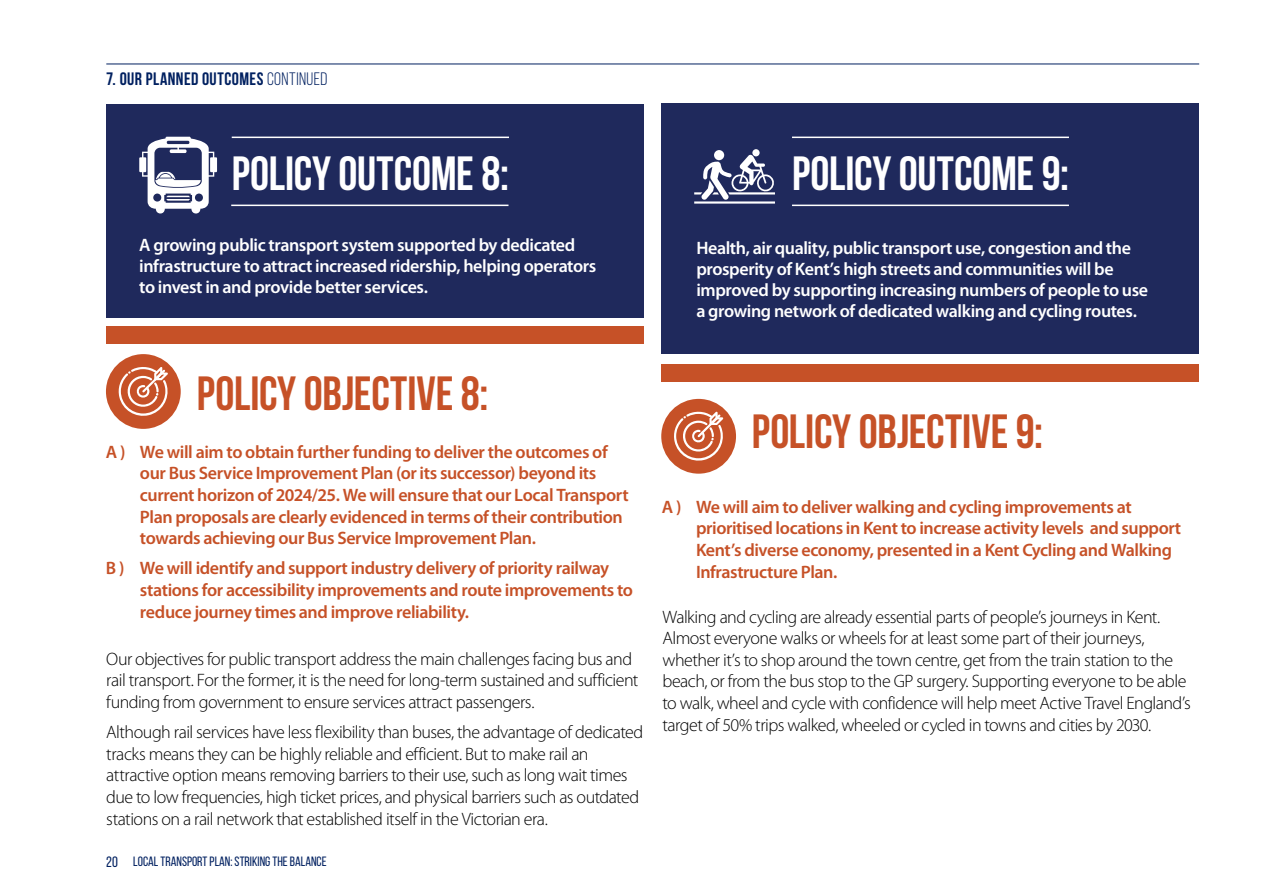
<style>
.page{position:relative;width:1263px;height:893px;background:#fff}
.page>*{position:absolute;margin:0;border:0;box-sizing:border-box;transform-origin:0 0}
.Policy_Headers{font:700 48px "Bebas Neue";color:#c65127}
.Policy_Headers-2{font:700 48px "Bebas Neue";letter-spacing:-.005em;color:#fff}
.Body_text{font:300 18px/21.6px "Myriad Pro";letter-spacing:-.03em;color:#000}
._12pt_running_head{font:600 18px/21.6px "Myriad Pro";letter-spacing:-.025em;color:#c65127}
._12pt_running_head-2{font:600 18px/21px "Myriad Pro";letter-spacing:-.025em;color:#fff}
.t1{font:700 18px "Bebas Neue";letter-spacing:.025em;color:#002060}
.t2{font:13.5px "Bebas Neue";color:#002060}
.s1{font-weight:400}
.s2{font-size:15px}
</style>
<div class="page">
<div style="left:106px;top:327px;width:538px;height:17px;background:#c65127"></div>
<div style="left:106px;top:104px;width:538px;height:214px;background:#1f295c"></div>
<div style="left:661px;top:104px;width:538px;height:250px;background:#1f295c"></div>
<div style="left:661px;top:364px;width:538px;height:17px;background:#c65127"></div>
<hr style="left:792px;top:205px;width:277px;height:1px;background:#fff">
<hr style="left:232px;top:137px;width:277px;height:1px;background:#fff">
<hr style="left:231px;top:205px;width:277px;height:1px;background:#fff">
<hr style="left:792px;top:137px;width:277px;height:1px;background:#fff">
<div style="left:106px;top:354px;width:75px;height:75px;background:#c65127;border-radius:50%"></div>
<svg style="left:118px;top:367px;width:52px;height:51px"></svg>
<svg style="left:139px;top:137px;width:78px;height:77px"></svg>
<svg style="left:694px;top:150px;width:81px;height:54px"></svg>
<div style="left:661px;top:399px;width:75px;height:75px;background:#c65127;border-radius:50%"></div>
<svg style="left:674px;top:411px;width:51px;height:52px"></svg>
<hr style="left:106px;top:64px;width:1093px;height:1px;background:#002060">
<p class="t1" style="left:106px;top:69px;width:223px">7. OUR PLANNED OUTCOMES <span class="s1">CONTINUED</span></p>
<h1 class="Policy_Headers-2" style="left:232px;top:147px;width:279px">POLICY OUTCOME 8:</h1>
<p class="_12pt_running_head-2" style="left:139px;top:234px;width:459px">A growing public transport system supported by dedicated infrastructure to attract increased ridership, helping operators to invest in and provide better services.</p>
<h1 class="Policy_Headers-2" style="left:792px;top:147px;width:279px">POLICY OUTCOME 9:</h1>
<p class="_12pt_running_head-2" style="left:696px;top:237px;width:453px">Health, air quality, public transport use, congestion and the prosperity of Kent’s high streets and communities will be improved by supporting increasing numbers of people to use a growing network of dedicated walking and cycling routes.</p>
<h1 class="Policy_Headers" style="left:197px;top:367px;width:293px">POLICY OBJECTIVE 8:</h1>
<p class="_12pt_running_head" style="left:140px;top:441px;width:490px;text-indent:-34px">A ) We will aim to obtain further funding to deliver the outcomes of our Bus Service Improvement Plan (or its successor) beyond its current horizon of 2024/25. We will ensure that our Local Transport Plan proposals are clearly evidenced in terms of their contribution towards achieving our Bus Service Improvement Plan.</p>
<p class="_12pt_running_head" style="left:140px;top:557px;width:494px;text-indent:-34px">B ) We will identify and support industry delivery of priority railway stations for accessibility improvements and route improvements to reduce journey times and improve reliability.</p>
<p class="Body_text" style="left:106px;top:648px;width:534px">Our objectives for public transport address the main challenges facing bus and rail transport. For the former, it is the need for long-term sustained and sufficient funding from government to ensure services attract passengers.</p>
<p class="Body_text" style="left:106px;top:722px;width:539px">Although rail services have less flexibility than buses, the advantage of dedicated tracks means they can be highly reliable and efficient. But to make rail an attractive option means removing barriers to their use, such as long wait times due to low frequencies, high ticket prices, and physical barriers such as outdated stations on a rail network that established itself in the Victorian era.</p>
<p class="t2" style="left:106px;top:854px;width:222px"><span class="s2">20</span> LOCAL TRANSPORT PLAN: STRIKING THE BALANCE</p>
<h1 class="Policy_Headers" style="left:752px;top:405px;width:293px">POLICY OBJECTIVE 9:</h1>
<p class="_12pt_running_head" style="left:696px;top:496px;width:487px;text-indent:-34px">A ) We will aim to deliver walking and cycling improvements at prioritised locations in Kent to increase activity levels and support Kent’s diverse economy, presented in a Kent Cycling and Walking Infrastructure Plan.</p>
<p class="Body_text" style="left:662px;top:606px;width:530px">Walking and cycling are already essential parts of people’s journeys in Kent.<br>Almost everyone walks or wheels for at least some part of their journeys, whether it’s to shop around the town centre, get from the train station to the beach, or from the bus stop to the GP surgery. Supporting everyone to be able to walk, wheel and cycle with confidence will help meet Active Travel England’s target of 50% trips walked, wheeled or cycled in towns and cities by 2030.</p>
</div>
